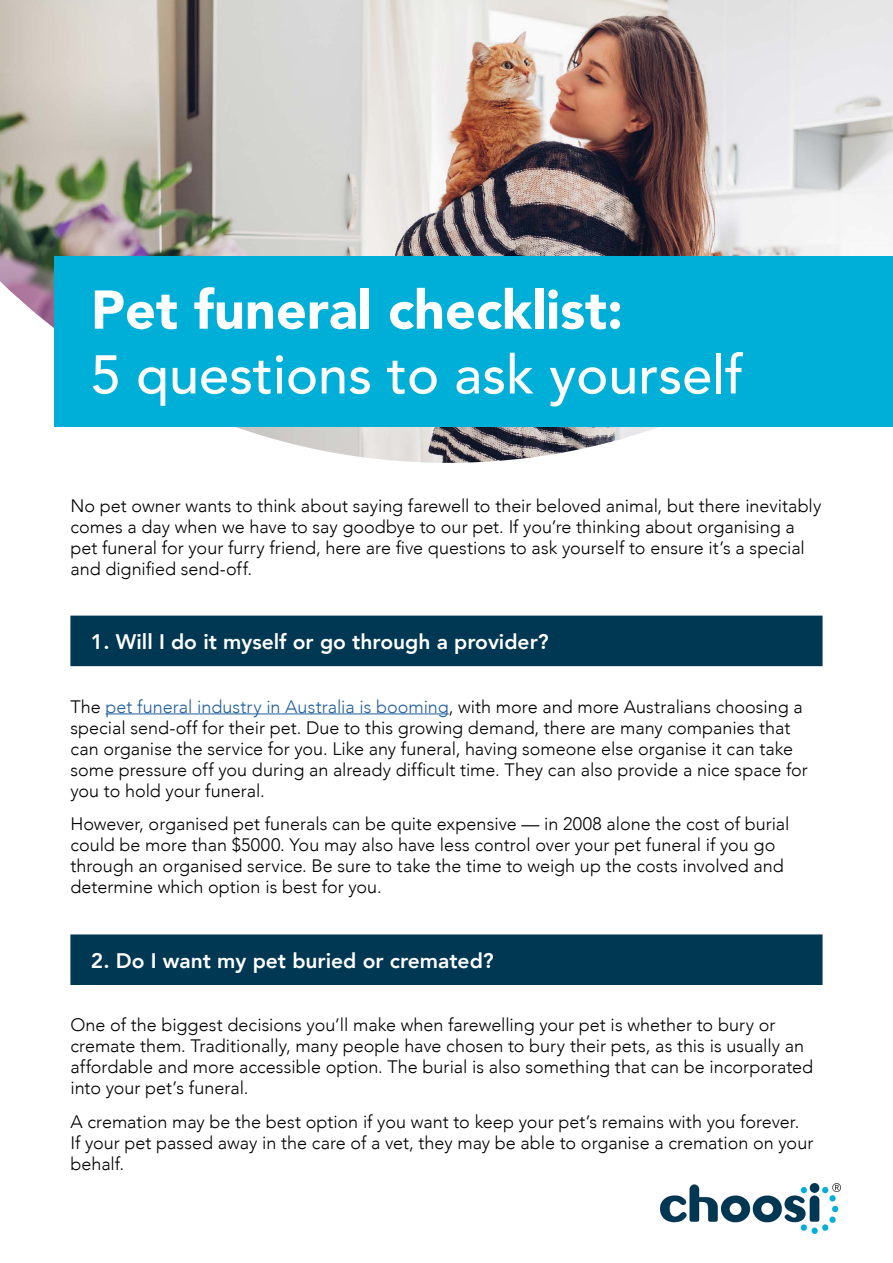
<style>
.page{position:relative;width:893px;height:1263px;background:#fff}
.page>*{position:absolute;margin:0;border:0;box-sizing:border-box;transform-origin:0 0}
.t1{font:500 54px "Avenir";color:#fff}
.t2{font:900 54px "Avenir";color:#fff}
.t3{font:800 21px "Avenir";color:#fff}
.t4{font:300 18px/21px "Avenir";color:#000}
.s1{color:#215e9e}
</style>
<div class="page">
<img style="left:660px;top:1184px;width:181px;height:49px">
<img style="left:0;top:0;width:893px;height:463px">
<div style="left:54px;top:256px;width:839px;height:171px;background:#00afd8"></div>
<div style="left:70px;top:616px;width:752px;height:50px;background:#003753"></div>
<div style="left:70px;top:934px;width:752px;height:51px;background:#003753;border:2px solid #003753"></div>
<hr style="left:106px;top:713px;width:343px;height:1px;background:#215e9e">
<h1 class="t2" style="left:91px;top:264px;width:534px">Pet funeral checklist:</h1>
<h1 class="t1" style="left:91px;top:328px;width:654px">5 questions to ask yourself</h1>
<p class="t4" style="left:70px;top:495px;width:752px">No pet owner wants to think about saying farewell to their beloved animal, but there inevitably comes a day when we have to say goodbye to our pet. If you’re thinking about organising a pet funeral for your furry friend, here are five questions to ask yourself to ensure it’s a special and dignified send-off.</p>
<p class="t3" style="left:91px;top:626px;width:459px">1. Will I do it myself or go through a provider?</p>
<p class="t4" style="left:70px;top:696px;width:739px">The <span class="s1">pet funeral industry in Australia is booming</span>, with more and more Australians choosing a special send-off for their pet. Due to this growing demand, there are many companies that can organise the service for you. Like any funeral, having someone else organise it can take some pressure off you during an already difficult time. They can also provide a nice space for you to hold your funeral.</p>
<p class="t4" style="left:70px;top:814px;width:721px">However, organised pet funerals can be quite expensive — in 2008 alone the cost of burial could be more than $5000. You may also have less control over your pet funeral if you go through an organised service. Be sure to take the time to weigh up the costs involved and determine which option is best for you.</p>
<p class="t3" style="left:91px;top:944px;width:404px">2. Do I want my pet buried or cremated?</p>
<p class="t4" style="left:70px;top:1015px;width:744px">One of the biggest decisions you’ll make when farewelling your pet is whether to bury or cremate them. Traditionally, many people have chosen to bury their pets, as this is usually an affordable and more accessible option. The burial is also something that can be incorporated into your pet’s funeral.</p>
<p class="t4" style="left:70px;top:1111px;width:744px">A cremation may be the best option if you want to keep your pet’s remains with you forever.<br>If your pet passed away in the care of a vet, they may be able to organise a cremation on your behalf.</p>
</div>
